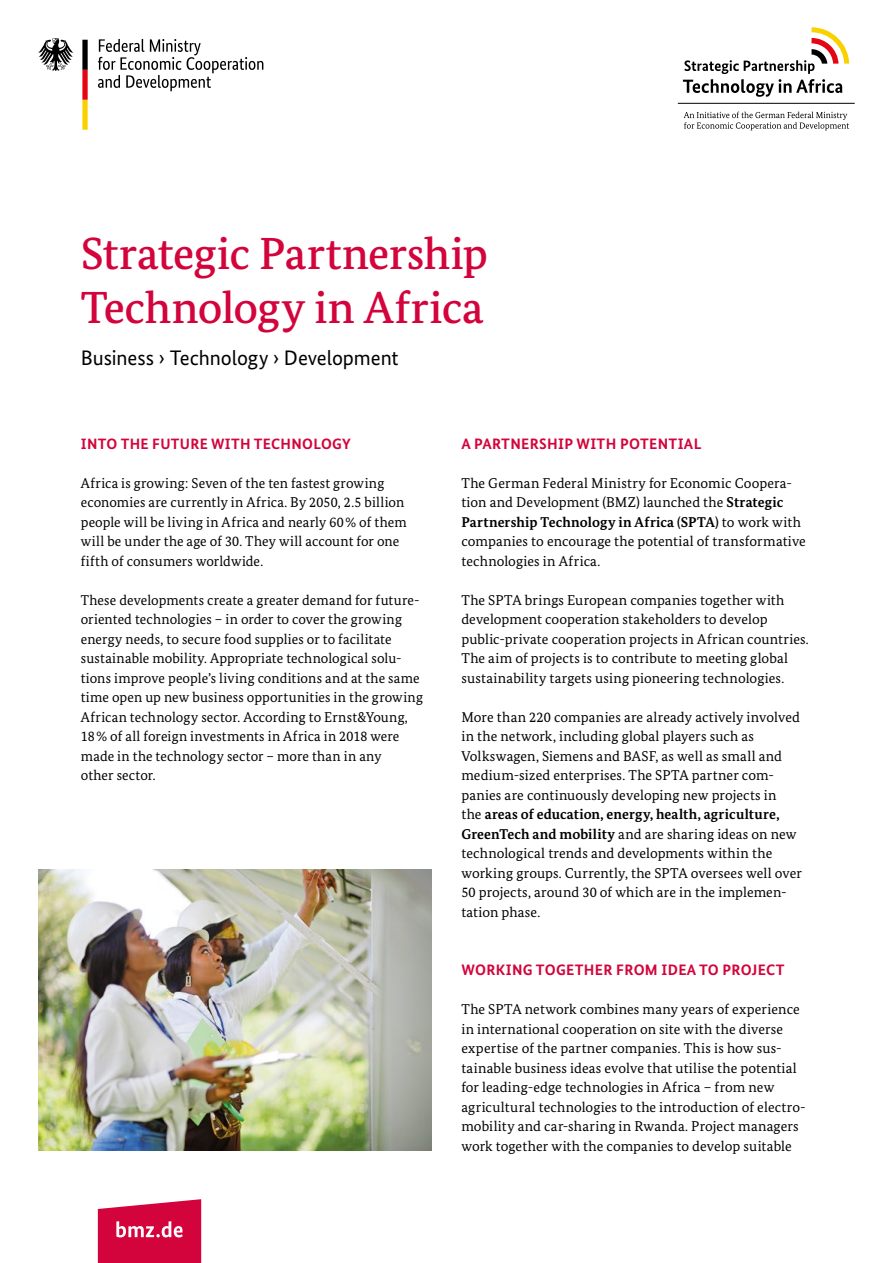
<style>
.page{position:relative;width:893px;height:1263px;background:#fff}
.page>*{position:absolute;margin:0;border:0;box-sizing:border-box;transform-origin:0 0}
.Titel-Headline{font:500 45px/54px "Bundes Serif";letter-spacing:-.01em;color:#d3043b}
.Titel-Subhead{font:21px "Bundes Sans";letter-spacing:-.005em;color:#000}
.Zwischenhead{font:700 15.15px "Bundes Sans";letter-spacing:.02em;color:#d3043b}
.Zwischenhead-2{font:700 15px "Bundes Sans";letter-spacing:.02em;color:#d3043b}
.Lauftext{font:14.25px/19.5px "Bundes Serif";letter-spacing:.01em;color:#000}
.s1{font-weight:700}
</style>
<div class="page">
<svg style="left:98px;top:1199px;width:103px;height:64px;background:#d92756"></svg>
<img style="left:38px;top:869px;width:394px;height:282px">
<hr style="left:678px;top:103px;width:177px;height:1px;background:#000">
<svg style="left:683px;top:27px;width:166px;height:70px"></svg>
<svg style="left:684px;top:112px;width:165px;height:18px"></svg>
<svg style="left:98px;top:39px;width:165px;height:52px"></svg>
<svg style="left:38px;top:38px;width:35px;height:33px"></svg>
<svg style="left:82px;top:40px;width:6px;height:90px"></svg>
<p class="Titel-Headline" style="left:81px;top:226px;width:409px">Strategic Partnership<br>Technology in Africa</p>
<p class="Titel-Subhead" style="left:81px;top:345px;width:319px">Business › Technology › Development</p>
<p class="Zwischenhead-2" style="left:81px;top:434px;width:272px">INTO THE FUTURE WITH TECHNOLOGY</p>
<p class="Lauftext" style="left:81px;top:473px;width:327px">Africa is growing: Seven of the ten fastest growing economies are currently in Africa. By 2050, 2.5 billion people will be living in Africa and nearly 60% of them will be under the age of 30. They will account for one fifth of consumers worldwide.</p>
<p class="Lauftext" style="left:81px;top:590px;width:344px">These developments create a greater demand for future&shy;oriented technologies – in order to cover the growing energy needs, to secure food supplies or to facilitate sustainable mobility. Appropriate technological solu&shy;tions improve people’s living conditions and at the same time open up new business opportunities in the growing African technology sector. According to Ernst&amp;Young, 18% of all foreign investments in Africa in 2018 were made in the technology sector – more than in any<br>other sector.</p>
<p class="Zwischenhead" style="left:461px;top:434px;width:241px">A PARTNERSHIP WITH POTENTIAL</p>
<p class="Lauftext" style="left:461px;top:473px;width:346px">The German Federal Ministry for Economic Coopera&shy;tion and Development (BMZ) launched the <span class="s1">Strategic Partnership Technology in Africa (SPTA)</span> to work with companies to encourage the potential of transformative technologies in Africa.</p>
<p class="Lauftext" style="left:461px;top:590px;width:349px">The SPTA brings European companies together with development cooperation stakeholders to develop public-private cooperation projects in African countries.<br>The aim of projects is to contribute to meeting global sustainability targets using pioneering technologies.</p>
<p class="Lauftext" style="left:461px;top:707px;width:342px">More than 220 companies are already actively involved in the network, including global players such as Volkswagen, Siemens and BASF, as well as small and medium-sized enterprises. The SPTA partner com&shy;panies are continuously developing new projects in<br>the <span class="s1">areas of education, energy, health, agriculture, GreenTech and mobility</span> and are sharing ideas on new technological trends and developments within the working groups. Currently, the SPTA oversees well over 50 projects, around 30 of which are in the implemen&shy;tation phase.</p>
<p class="Zwischenhead" style="left:461px;top:961px;width:325px">WORKING TOGETHER FROM IDEA TO PROJECT</p>
<p class="Lauftext" style="left:461px;top:999px;width:346px">The SPTA network combines many years of experience in international cooperation on site with the diverse expertise of the partner companies. This is how sus&shy;tainable business ideas evolve that utilise the potential for leading-edge technologies in Africa – from new agricultural technologies to the introduction of electro&shy;mobility and car-sharing in Rwanda. Project managers work together with the companies to develop suitable</p>
</div>
